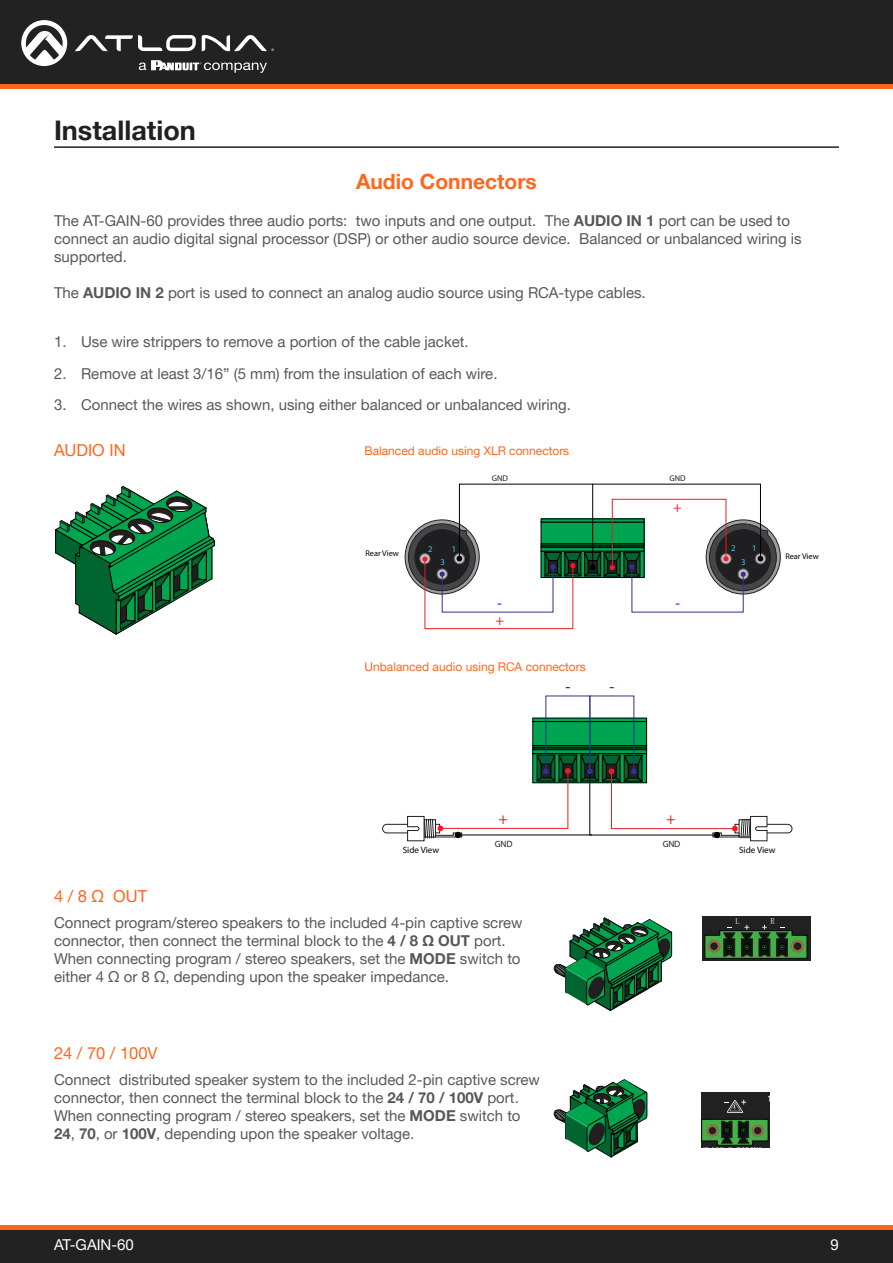
<style>
.page{position:relative;width:893px;height:1263px;background:#fff}
.page>*{position:absolute;margin:0;border:0;box-sizing:border-box;transform-origin:0 0}
.Section_Header{font:700 27px "Helvetica Neue LTW1 G";color:#231f20}
.Subsection_Header{font:700 21px "Helvetica Neue LTW1 G";color:#ff661c}
.General_Text{font:16.5px "Helvetica Neue LTW1 G";color:#ff661c}
.t1{font:16.05px "Myriad Pro";color:#00e}
.t2{font:16.05px "Myriad Pro";color:#ed1c24}
.General_Text-2{font:15px/18px "Helvetica Neue LTW1 G";color:#57585a}
.t3{font:15px "Helvetica Neue LTW1 G";color:#fff}
.t4{font:14.4px/16.8px "Myriad Pro";color:#00e}
.t5{font:14.4px "Myriad Pro";color:#ed1c24}
.General_Text-3{font:12px "Helvetica Neue LTW1 G";color:#ff661c}
.t6{font:9.15px "Myriad Pro";color:#000}
.t7{font:9.15px "Myriad Pro";letter-spacing:-.02em;color:#231f20}
.t8{font:8.7px "Myriad Pro";color:#3fc5f2}
.t9{font:8.55px "Frutiger LT Std Roman G Bpc EUC H";color:#fff}
.t10{font:8.25px "Myriad Pro";color:#000}
.t11{font:8.25px "Myriad Pro";color:#231f20}
.s1{font-weight:700}
.s2{color:#ed1c24}
</style>
<div class="page">
<div style="left:0;top:1227px;width:893px;height:36px;background:#222"></div>
<hr style="left:0;top:1225px;width:893px;height:4px;background:#ff661c">
<div style="left:0;top:0;width:893px;height:84px;background:#222"></div>
<hr style="left:0;top:84px;width:893px;height:4px;background:#ff661c">
<svg style="left:75px;top:35px;width:121px;height:16px"></svg>
<svg style="left:202px;top:35px;width:72px;height:16px"></svg>
<svg style="left:21px;top:20px;width:46px;height:46px"></svg>
<svg style="left:139px;top:60px;width:128px;height:13px"></svg>
<hr style="left:54px;top:146px;width:785px;height:2px;background:#231f20">
<svg style="left:55px;top:486px;width:160px;height:148px"></svg>
<div style="left:533px;top:721px;width:114px;height:24px;background:#00a551"></div>
<div style="left:533px;top:718px;width:114px;height:4px;border:1px solid #000"></div>
<div style="left:533px;top:745px;width:114px;height:3px;border:1px solid #000"></div>
<div style="left:533px;top:748px;width:114px;height:2px;border:1px solid #000"></div>
<hr style="left:533px;top:750px;width:114px;height:4px;background:#00a551">
<div style="left:533px;top:749px;width:114px;height:5px;border:1px solid #000"></div>
<div style="left:545px;top:696px;width:45px;height:76px;border:1px solid #2e3192"></div>
<div style="left:589px;top:696px;width:45px;height:76px;border:1px solid #2e3192"></div>
<svg style="left:382px;top:755px;width:411px;height:86px"></svg>
<svg style="left:408px;top:483px;width:369px;height:146px"></svg>
<svg style="left:554px;top:1079px;width:93px;height:78px"></svg>
<svg style="left:554px;top:918px;width:118px;height:92px"></svg>
<svg style="left:702px;top:917px;width:108px;height:43px;background:#2a4729"></svg>
<div style="left:793px;top:942px;width:9px;height:8px;border:1px solid #7a5d40;border-radius:50%"></div>
<div style="left:794px;top:943px;width:7px;height:6px;background:#20201f;border-radius:50%"></div>
<div style="left:794px;top:943px;width:7px;height:6px;border:1px solid #20201f;border-radius:50%"></div>
<svg style="left:701px;top:1092px;width:69px;height:55px;background:#2d422b"></svg>
<div style="left:708px;top:1126px;width:8px;height:9px;border:1px solid #7a5d40;border-radius:50%"></div>
<div style="left:709px;top:1127px;width:6px;height:7px;background:#20201f;border-radius:50%"></div>
<div style="left:709px;top:1127px;width:7px;height:7px;border:1px solid #20201f;border-radius:50%"></div>
<p class="Section_Header" style="left:54px;top:113px;width:143px">Installation</p>
<p class="Subsection_Header" style="left:356px;top:169px;width:182px">Audio Connectors</p>
<p class="General_Text-2" style="left:54px;top:211px;width:749px">The AT-GAIN-60 provides three audio ports: two inputs and one output. The <span class="s1">AUDIO IN 1</span> port can be used to connect an audio digital signal processor (DSP) or other audio source device. Balanced or unbalanced wiring is supported.</p>
<p class="General_Text-2" style="left:54px;top:283px;width:593px">The <span class="s1">AUDIO IN 2</span> port is used to connect an analog audio source using RCA-type cables.</p>
<p class="General_Text-2" style="left:54px;top:333px;width:416px">1. Use wire strippers to remove a portion of the cable jacket.</p>
<p class="General_Text-2" style="left:54px;top:364px;width:445px">2. Remove at least 3/16” (5 mm) from the insulation of each wire.</p>
<p class="General_Text-2" style="left:54px;top:396px;width:519px">3. Connect the wires as shown, using either balanced or unbalanced wiring.</p>
<p class="General_Text" style="left:54px;top:440px;width:73px">AUDIO IN</p>
<p class="General_Text" style="left:54px;top:886px;width:95px">4 / 8 Ω OUT</p>
<p class="General_Text-3" style="left:364px;top:444px;width:206px">Balanced audio using XLR connectors</p>
<p class="t11" style="left:492px;top:473px;width:18px">GND</p>
<p class="t11" style="left:669px;top:473px;width:18px">GND</p>
<p class="t5" style="left:673px;top:498px;width:10px">+</p>
<p class="t8" style="left:731px;top:543px;width:6px">2</p>
<p class="t8" style="left:752px;top:543px;width:6px">1</p>
<p class="t8" style="left:741px;top:557px;width:6px">3</p>
<p class="t8" style="left:428px;top:543px;width:6px">2</p>
<p class="t8" style="left:452px;top:543px;width:6px">1</p>
<p class="t8" style="left:440px;top:557px;width:6px">3</p>
<p class="t10" style="left:365px;top:549px;width:35px">Rear View</p>
<p class="t10" style="left:785px;top:551px;width:35px">Rear View</p>
<p class="t4" style="left:496px;top:594px;width:10px">- <span class="s2">+</span></p>
<p class="t4" style="left:675px;top:594px;width:6px">-</p>
<p class="General_Text-3" style="left:364px;top:660px;width:223px">Unbalanced audio using RCA connectors</p>
<p class="t1" style="left:565px;top:677px;width:6px">-</p>
<p class="t1" style="left:610px;top:677px;width:6px">-</p>
<p class="t2" style="left:498px;top:809px;width:11px">+</p>
<p class="t2" style="left:666px;top:809px;width:11px">+</p>
<p class="t7" style="left:495px;top:838px;width:19px">GND</p>
<p class="t7" style="left:663px;top:838px;width:19px">GND</p>
<p class="t6" style="left:403px;top:844px;width:38px">Side View</p>
<p class="t6" style="left:739px;top:844px;width:38px">Side View</p>
<p class="General_Text-2" style="left:54px;top:913px;width:470px">Connect program/stereo speakers to the included 4-pin captive screw connector, then connect the terminal block to the <span class="s1">4 / 8 Ω OUT</span> port.<br>When connecting program / stereo speakers, set the <span class="s1">MODE</span> switch to either 4 Ω or 8 Ω, depending upon the speaker impedance.</p>
<p class="General_Text" style="left:54px;top:1043px;width:105px">24 / 70 / 100V</p>
<p class="General_Text-2" style="left:54px;top:1070px;width:487px">Connect distributed speaker system to the included 2-pin captive screw connector, then connect the terminal block to the <span class="s1">24 / 70 / 100V</span> port.<br>When connecting program / stereo speakers, set the <span class="s1">MODE</span> switch to <span class="s1">24</span>, <span class="s1">70</span>, or <span class="s1">100V</span>, depending upon the speaker voltage.</p>
<p class="t9" style="left:736px;top:917px;width:6px">L</p>
<p class="t9" style="left:770px;top:917px;width:6px">R</p>
<p class="t9" style="left:702px;top:1146px;width:62px">CLASS 2 WIRING</p>
<p class="t3" style="left:54px;top:1235px;width:81px">AT-GAIN-60</p>
<p class="t3" style="left:831px;top:1235px;width:10px">9</p>
</div>
